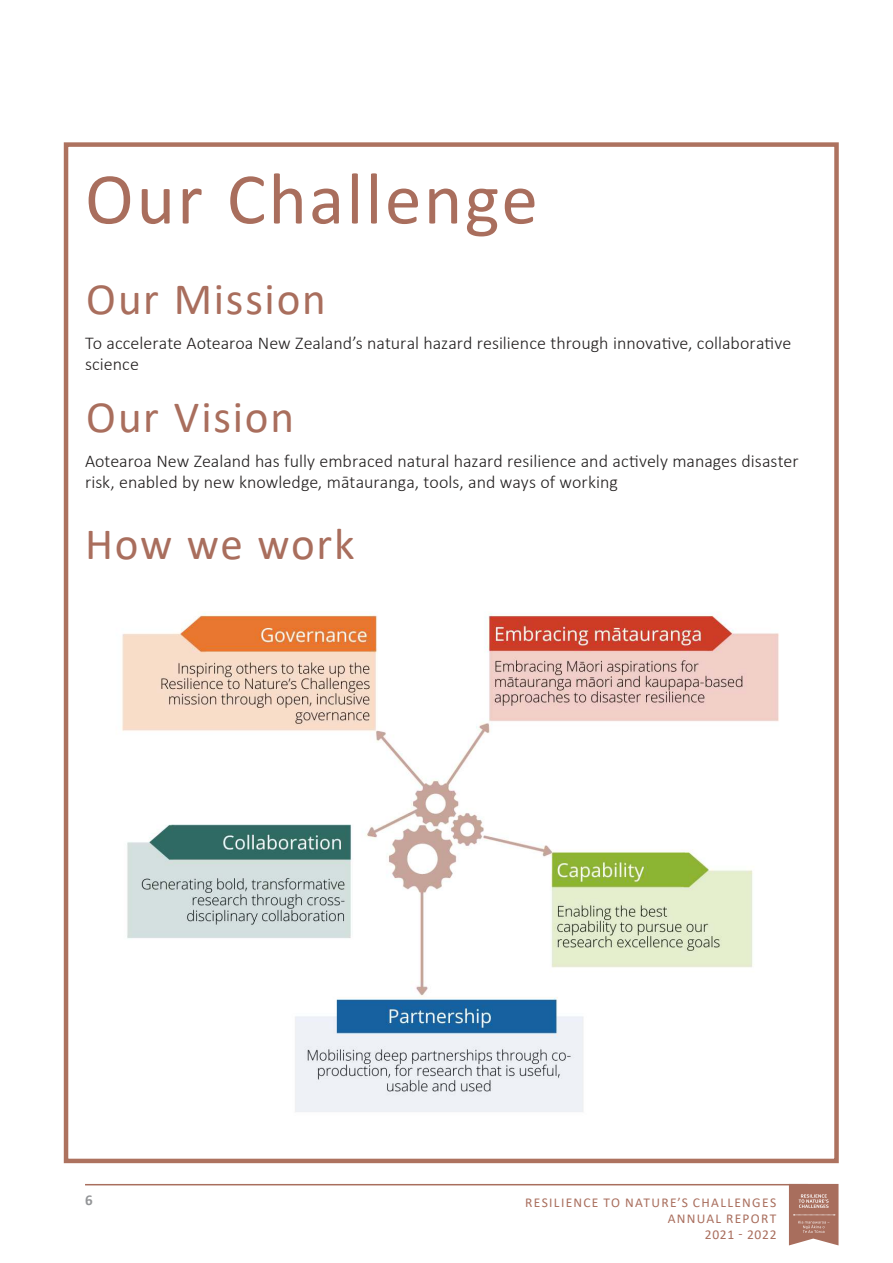
<style>
.page{position:relative;width:893px;height:1263px;background:#fff}
.page>*{position:absolute;margin:0;border:0;box-sizing:border-box;transform-origin:0 0}
.t1{font:73.5px "Calibri";letter-spacing:.03em;color:#a96e5d}
.t2{font:45px "Calibri";letter-spacing:.04em;color:#a96e5d}
.t3{font:300 18px/21px "Calibri";color:#221f1f}
.t4{font:700 15px "Calibri";color:#939597}
.t5{font:13.5px/16.2px "Calibri";letter-spacing:.095em;color:#a96e5d;text-align:right}
</style>
<div class="page">
<hr style="left:85px;top:1184px;width:723px;height:1px;background:#a96e5d">
<svg style="left:789px;top:1184px;width:49px;height:61px"></svg>
<div style="left:64px;top:142px;width:775px;height:1021px;border:5px solid #ad725f"></div>
<img style="left:121px;top:612px;width:658px;height:500px">
<h1 class="t1" style="left:85px;top:173px;width:454px">Our Challenge</h1>
<h2 class="t2" style="left:86px;top:268px;width:241px">Our Mission</h2>
<p class="t3" style="left:85px;top:332px;width:708px">To accelerate Aotearoa New Zealand’s natural hazard resilience through innovative, collaborative science</p>
<h2 class="t2" style="left:86px;top:386px;width:209px">Our Vision</h2>
<p class="t3" style="left:85px;top:450px;width:715px">Aotearoa New Zealand has fully embraced natural hazard resilience and actively manages disaster risk, enabled by new knowledge, mātauranga, tools, and ways of working</p>
<h2 class="t2" style="left:85px;top:513px;width:271px">How we work</h2>
<p class="t4" style="left:85px;top:1194px;width:9px">6</p>
<p class="t5" style="left:525px;top:1195px;width:253px">RESILIENCE TO NATURE’S CHALLENGES<br>ANNUAL REPORT<br>2021 - 2022</p>
</div>
